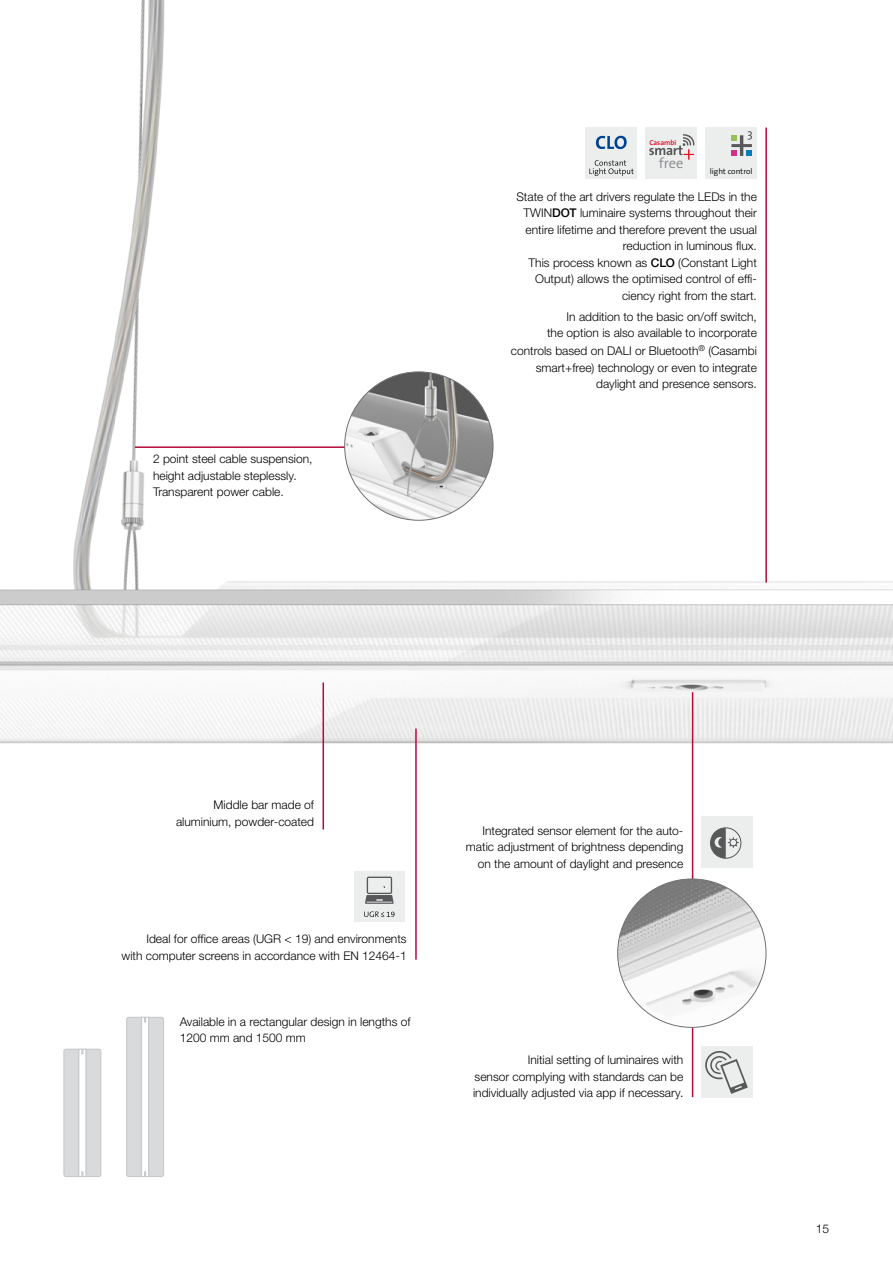
<style>
.page{position:relative;width:893px;height:1263px;background:#fff}
.page>*{position:absolute;margin:0;border:0;box-sizing:border-box;transform-origin:0 0}
.t1{font:300 14.55px "The Sans B W4";color:#87888a}
.t2{font:300 12px/16.5px "Helvetica Neue LTW1 G";color:#000;text-align:right}
.t3{font:300 7.95px "The Sans B W4";color:#000}
.t4{font:600 7.2px "The Sans B W6";color:#e2001a}
.s1{font-weight:500}
</style>
<div class="page">
<img style="left:0;top:0;width:893px;height:1178px">
<img style="left:345px;top:372px;width:148px;height:148px;border-radius:74px">
<div style="left:586px;top:128px;width:51px;height:51px;background:#eceded"></div>
<svg style="left:589px;top:160px;width:45px;height:16px"></svg>
<svg style="left:596px;top:136px;width:31px;height:13px"></svg>
<div style="left:705px;top:128px;width:52px;height:51px;background:#eceded"></div>
<svg style="left:731px;top:131px;width:21px;height:25px"></svg>
<div style="left:645px;top:128px;width:52px;height:51px;background:#eceded"></div>
<svg style="left:649px;top:134px;width:46px;height:26px"></svg>
<div style="left:354px;top:871px;width:51px;height:51px;background:#eceded"></div>
<svg style="left:364px;top:911px;width:30px;height:6px"></svg>
<svg style="left:365px;top:876px;width:29px;height:28px"></svg>
<div style="left:701px;top:817px;width:51px;height:51px;background:#eceded"></div>
<svg style="left:710px;top:827px;width:32px;height:32px"></svg>
<div style="left:701px;top:1046px;width:51px;height:51px;background:#eceded"></div>
<svg style="left:705px;top:1051px;width:43px;height:43px"></svg>
<hr style="left:135px;top:446px;width:209px;height:2px;background:#b70a39">
<hr style="left:692px;top:692px;width:1px;height:405px;background:#b70a39">
<hr style="left:323px;top:682px;width:1px;height:147px;background:#b70a39">
<hr style="left:415px;top:729px;width:2px;height:231px;background:#b70a39">
<hr style="left:765px;top:128px;width:2px;height:455px;background:#b70a39">
<img style="left:618px;top:879px;width:148px;height:148px;border-radius:74px">
<svg style="left:126px;top:1017px;width:38px;height:160px"></svg>
<svg style="left:64px;top:1048px;width:37px;height:129px;background:#dcddde"></svg>
<p class="t2" style="left:153px;top:451px;width:161px;text-align:left">2 point steel cable suspension, height adjustable steplessly.<br>Transparent power cable.</p>
<p class="t4" style="left:649px;top:138px;width:29px">Casambi</p>
<p class="t1" style="left:659px;top:153px;width:26px">free</p>
<p class="t3" style="left:710px;top:166px;width:44px">light control</p>
<p class="t2" style="left:516px;top:188px;width:242px">State of the art drivers regulate the LEDs in the TWIN<span class="s1">DOT</span> luminaire systems throughout their entire lifetime and therefore prevent the usual reduction in luminous flux.<br>This process known as <span class="s1">CLO</span> (Constant Light Output) allows the optimised control of effi&shy;ciency right from the start.</p>
<p class="t2" style="left:547px;top:308px;width:211px">In addition to the basic on/off switch,<br>the option is also available to incorporate</p>
<p class="t2" style="left:511px;top:343px;width:248px">controls based on DALI or Bluetooth<sup>®</sup> (Casambi smart+free) technology or even to integrate daylight and presence sensors.</p>
<p class="t2" style="left:176px;top:797px;width:140px">Middle bar made of aluminium, powder-coated</p>
<p class="t2" style="left:121px;top:930px;width:287px">Ideal for office areas (UGR &lt; 19) and environments<br>with computer screens in accordance with EN 12464-1</p>
<p class="t2" style="left:180px;top:1013px;width:232px;text-align:left">Available in a rectangular design in lengths of<br>1200 mm and 1500 mm</p>
<p class="t2" style="left:466px;top:822px;width:219px">Integrated sensor element for the auto&shy;matic adjustment of brightness depending on the amount of daylight and presence</p>
<p class="t2" style="left:473px;top:1051px;width:212px;text-align:justify;text-indent:55px">Initial setting of luminaires with sensor complying with standards can be individually adjusted via app if necessary.</p>
<p class="t2" style="left:816px;top:1221px;width:15px">15</p>
</div>
